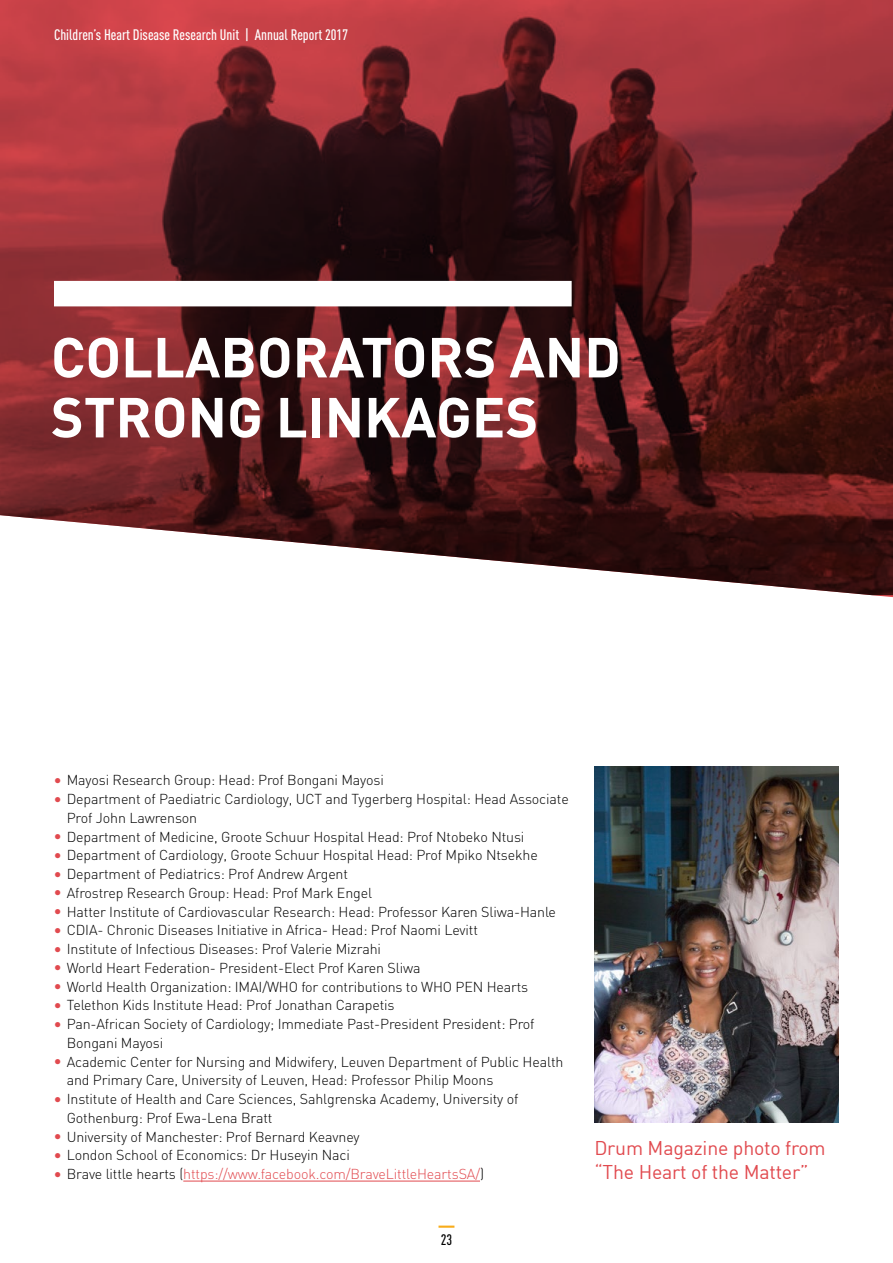
<style>
.page{position:relative;width:893px;height:1263px;background:#fff}
.page>*{position:absolute;margin:0;border:0;box-sizing:border-box;transform-origin:0 0}
.t1{font:700 55.5px/60px "DIN";color:#fff}
.t2{font:19.5px/23.4px "DIN";letter-spacing:-.01em;color:#e14a4f}
.t3{font:500 15px "DIN Cond";color:#fff}
.t4{font:500 15px "DIN Cond";color:#000}
.t5{font:300 14.25px/18.8px "DIN";letter-spacing:-.01em;color:#000}
.t6{font:300 14.25px "DIN";letter-spacing:-.01em;color:#e14a4f}
.s1{font-family:"Arial";font-weight:700;font-size:12px;color:#e14a4f}
.s2{font-family:"Arial";font-weight:700;font-size:12px}
.s3{color:#000}
</style>
<div class="page">
<hr style="left:438px;top:1225px;width:16px;height:3px;background:#f8ac1a">
<svg style="left:0;top:0;width:893px;height:597px;background:#6f3033"></svg>
<hr style="left:183px;top:1181px;width:297px;height:1px;background:#e14a4f">
<div style="left:54px;top:281px;width:518px;height:25px;background:#fff"></div>
<img style="left:594px;top:767px;width:245px;height:356px">
<p class="t3" style="left:54px;top:26px;width:296px">Children’s Heart Disease Research Unit | Annual Report 2017</p>
<h1 class="t1" style="left:51px;top:325px;width:571px">COLLABORATORS AND<br>STRONG LINKAGES</h1>
<p class="t5" style="left:54px;top:771px;width:331px"><span class="s1">●</span> Mayosi Research Group: Head: Prof Bongani Mayosi</p>
<p class="t5" style="left:67px;top:789px;width:503px;text-indent:-13px"><span class="s1">●</span> Department of Paediatric Cardiology, UCT and Tygerberg Hospital: Head Associate<br>Prof John Lawrenson</p>
<p class="t5" style="left:54px;top:827px;width:472px"><span class="s1">●</span> Department of Medicine, Groote Schuur Hospital Head: Prof Ntobeko Ntusi</p>
<p class="t5" style="left:54px;top:846px;width:485px"><span class="s1">●</span> Department of Cardiology, Groote Schuur Hospital Head: Prof Mpiko Ntsekhe</p>
<p class="t5" style="left:54px;top:864px;width:296px"><span class="s1">●</span> Department of Pediatrics: Prof Andrew Argent</p>
<p class="t5" style="left:54px;top:883px;width:320px"><span class="s1">●</span> Afrostrep Research Group: Head: Prof Mark Engel</p>
<p class="t5" style="left:54px;top:902px;width:504px"><span class="s1">●</span> Hatter Institute of Cardiovascular Research: Head: Professor Karen Sliwa-Hanle</p>
<p class="t5" style="left:54px;top:921px;width:425px"><span class="s1">●</span> CDIA- Chronic Diseases Initiative in Africa- Head: Prof Naomi Levitt</p>
<p class="t5" style="left:54px;top:939px;width:329px"><span class="s1">●</span> Institute of Infectious Diseases: Prof Valerie Mizrahi</p>
<p class="t5" style="left:54px;top:958px;width:368px"><span class="s1">●</span> World Heart Federation- President-Elect Prof Karen Sliwa</p>
<p class="t5" style="left:54px;top:977px;width:476px"><span class="s1">●</span> World Health Organization: IMAI/WHO for contributions to WHO PEN Hearts</p>
<p class="t5" style="left:54px;top:996px;width:342px"><span class="s1">●</span> Telethon Kids Institute Head: Prof Jonathan Carapetis</p>
<p class="t5" style="left:67px;top:1014px;width:469px;text-indent:-13px"><span class="s1">●</span> Pan-African Society of Cardiology; Immediate Past-President President: Prof<br>Bongani Mayosi</p>
<p class="t5" style="left:67px;top:1052px;width:498px;text-indent:-13px"><span class="s1">●</span> Academic Center for Nursing and Midwifery, Leuven Department of Public Health and Primary Care, University of Leuven, Head: Professor Philip Moons</p>
<p class="t5" style="left:67px;top:1089px;width:453px;text-indent:-13px"><span class="s1">●</span> Institute of Health and Care Sciences, Sahlgrenska Academy, University of<br>Gothenburg: Prof Ewa-Lena Bratt</p>
<p class="t5" style="left:54px;top:1127px;width:307px"><span class="s1">●</span> University of Manchester: Prof Bernard Keavney</p>
<p class="t5" style="left:54px;top:1146px;width:297px"><span class="s1">●</span> London School of Economics: Dr Huseyin Naci</p>
<p class="t6" style="left:54px;top:1165px;width:432px"><span class="s2">●</span> <span class="s3">Brave little hearts (</span>https://www.facebook.com/BraveLittleHeartsSA/<span class="s3">)</span></p>
<p class="t4" style="left:441px;top:1231px;width:13px">23</p>
<h2 class="t2" style="left:594px;top:1136px;width:233px">Drum Magazine photo from “The Heart of the Matter”</h2>
</div>
